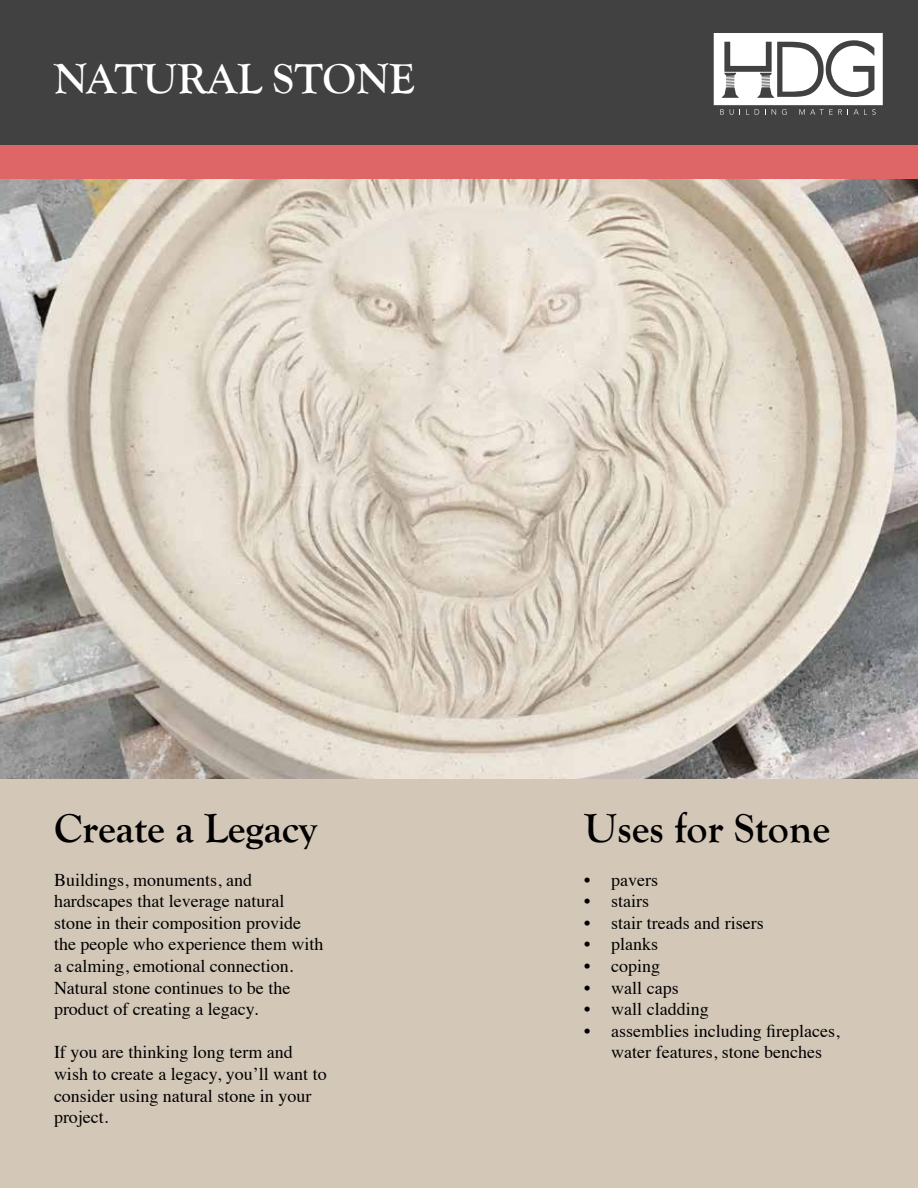
<style>
.page{position:relative;width:918px;height:1188px;background:#fff}
.page>*{position:absolute;margin:0;border:0;box-sizing:border-box;transform-origin:0 0}
.t1{font:700 43.5px "Goudy Old Style T";color:#fff}
.t2{font:700 42px "Goudy Old Style T";color:#000}
.t3{font:18px/21.6px "Times";color:#000}
</style>
<div class="page">
<div style="left:0;top:0;width:918px;height:153px;background:#414142"></div>
<div style="left:0;top:145px;width:918px;height:35px;background:#df6667"></div>
<svg style="left:714px;top:33px;width:169px;height:82px"></svg>
<img style="left:1px;top:180px;width:917px;height:600px">
<div style="left:0;top:780px;width:918px;height:408px;background:#d3c7b7"></div>
<h1 class="t1" style="left:54px;top:52px;width:362px">NATURAL STONE</h1>
<h2 class="t2" style="left:54px;top:812px;width:265px">Create a Legacy</h2>
<p class="t3" style="left:54px;top:870px;width:271px">Buildings, monuments, and hardscapes that leverage natural stone in their composition provide the people who experience them with a calming, emotional connection.<br>Natural stone continues to be the product of creating a legacy.</p>
<p class="t3" style="left:54px;top:1043px;width:274px">If you are thinking long term and wish to create a legacy, you’ll want to consider using natural stone in your project.</p>
<h2 class="t2" style="left:584px;top:812px;width:248px">Uses for Stone</h2>
<p class="t3" style="left:584px;top:870px;width:75px">• pavers</p>
<p class="t3" style="left:584px;top:892px;width:66px">• stairs</p>
<p class="t3" style="left:584px;top:914px;width:181px">• stair treads and risers</p>
<p class="t3" style="left:584px;top:935px;width:75px">• planks</p>
<p class="t3" style="left:584px;top:957px;width:77px">• coping</p>
<p class="t3" style="left:584px;top:978px;width:96px">• wall caps</p>
<p class="t3" style="left:584px;top:1000px;width:126px">• wall cladding</p>
<p class="t3" style="left:584px;top:1022px;width:257px;text-align:center">• assemblies including fireplaces, water features, stone benches</p>
</div>
